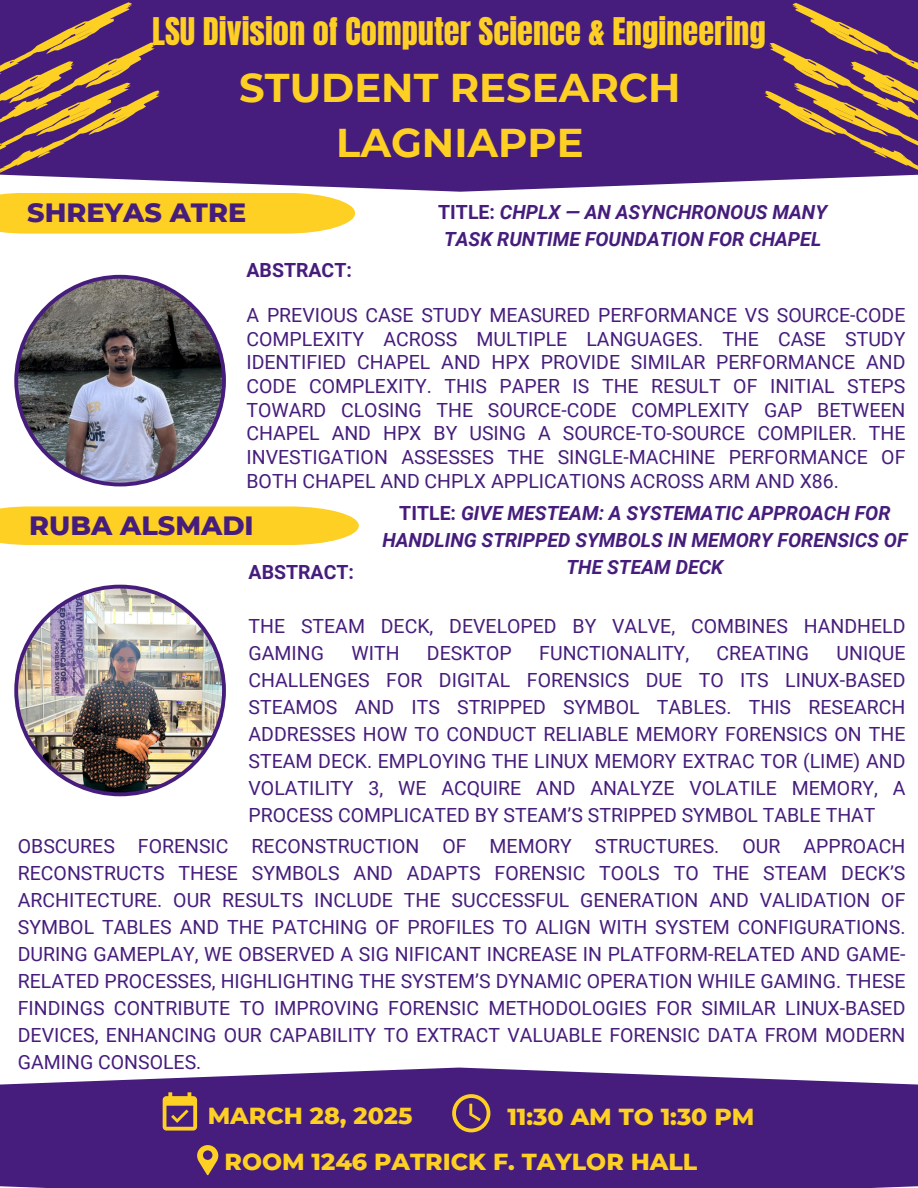
<style>
.page{position:relative;width:918px;height:1188px;background:#fff}
.page>*{position:absolute;margin:0;border:0;box-sizing:border-box;transform-origin:0 0}
.t1{font:700 40.05px/55.2px "Montserrat";color:#fdd023;text-align:center}
.t2{font:32.4px "Anton";color:#fdd023}
.t3{font:800 27px "Montserrat";color:#461d7c}
.t4{font:800 23.7px "Montserrat";color:#fdd023}
.t5{font:19.5px/27px "Roboto";color:#461d7c;text-align:justify}
.t6{font:italic 700 19.5px/27px "Roboto";color:#461d7c}
.t7{font:700 19.5px "Roboto";color:#461d7c}
.s1{font-style:normal}
</style>
<div class="page">
<svg style="left:0;top:1068px;width:918px;height:120px;background:#532c85"></svg>
<svg style="left:163px;top:1092px;width:34px;height:39px"></svg>
<svg style="left:452px;top:1094px;width:38px;height:38px"></svg>
<svg style="left:197px;top:1145px;width:21px;height:30px"></svg>
<div style="left:0;top:0;width:918px;height:192px;background:#461d7c"></div>
<svg style="left:14px;top:275px;width:212px;height:211px"></svg>
<svg style="left:0;top:2px;width:355px;height:232px;background:#7e566d"></svg>
<svg style="left:764px;top:3px;width:154px;height:189px;background:#7b5472"></svg>
<img style="left:14px;top:585px;width:212px;height:211px">
<svg style="left:0;top:506px;width:359px;height:39px;background:#fdd22f"></svg>
<h1 class="t2" style="left:152px;top:8px;width:615px">LSU Division of Computer Science &amp; Engineering</h1>
<h5 class="t1" style="left:239px;top:60px;width:443px">STUDENT RESEARCH<br>LAGNIAPPE</h5>
<p class="t3" style="left:27px;top:196px;width:220px">SHREYAS ATRE</p>
<p class="t6" style="left:438px;top:199px;width:390px"><span class="s1">TITLE:</span> CHPLX — AN ASYNCHRONOUS MANY<br>TASK RUNTIME FOUNDATION FOR CHAPEL</p>
<p class="t7" style="left:246px;top:259px;width:107px">ABSTRACT:</p>
<h3 class="t5" style="left:246px;top:304px;width:660px;line-height:23.7px">A PREVIOUS CASE STUDY MEASURED PERFORMANCE VS SOURCE-CODE COMPLEXITY ACROSS MULTIPLE LANGUAGES. THE CASE STUDY IDENTIFIED CHAPEL AND HPX PROVIDE SIMILAR PERFORMANCE AND CODE COMPLEXITY. THIS PAPER IS THE RESULT OF INITIAL STEPS TOWARD CLOSING THE SOURCE-CODE COMPLEXITY GAP BETWEEN CHAPEL AND HPX BY USING A SOURCE-TO-SOURCE COMPILER. THE INVESTIGATION ASSESSES THE SINGLE-MACHINE PERFORMANCE OF BOTH CHAPEL AND CHPLX APPLICATIONS ACROSS ARM AND X86.</h3>
<p class="t6" style="left:382px;top:499px;width:527px;text-align:center"><span class="s1">TITLE:</span> GIVE MESTEAM: A SYSTEMATIC APPROACH FOR<br>HANDLING STRIPPED SYMBOLS IN MEMORY FORENSICS OF<br>THE STEAM DECK</p>
<h3 class="t3" style="left:29px;top:509px;width:226px">RUBA ALSMADI</h3>
<h5 class="t7" style="left:249px;top:561px;width:107px">ABSTRACT:</h5>
<p class="t5" style="left:249px;top:613px;width:658px">THE STEAM DECK, DEVELOPED BY VALVE, COMBINES HANDHELD<br>GAMING</p>
<p class="t5" style="left:249px;top:640px;width:658px;text-indent:588px">UNIQUE CHALLENGES FOR DIGITAL FORENSICS DUE TO ITS LINUX-BASED STEAMOS AND ITS STRIPPED SYMBOL TABLES. THIS RESEARCH ADDRESSES HOW TO CONDUCT RELIABLE MEMORY FORENSICS ON THE STEAM DECK. EMPLOYING THE LINUX MEMORY EXTRAC TOR (LIME) AND VOLATILITY 3, WE ACQUIRE AND ANALYZE VOLATILE MEMORY, A PROCESS COMPLICATED BY STEAM’S STRIPPED SYMBOL TABLE THAT</p>
<p class="t5" style="left:18px;top:833px;width:889px">OBSCURES FORENSIC RECONSTRUCTION OF MEMORY STRUCTURES. OUR APPROACH RECONSTRUCTS THESE SYMBOLS AND ADAPTS FORENSIC TOOLS TO THE STEAM DECK’S ARCHITECTURE. OUR RESULTS INCLUDE THE SUCCESSFUL GENERATION AND VALIDATION OF SYMBOL TABLES AND THE PATCHING OF PROFILES TO ALIGN WITH SYSTEM CONFIGURATIONS.<br>DURING GAMEPLAY, WE OBSERVED A SIG NIFICANT INCREASE IN PLATFORM-RELATED AND GAME-RELATED PROCESSES, HIGHLIGHTING THE SYSTEM’S DYNAMIC OPERATION WHILE GAMING. THESE FINDINGS CONTRIBUTE TO IMPROVING FORENSIC METHODOLOGIES FOR SIMILAR LINUX-BASED DEVICES, ENHANCING OUR CAPABILITY TO EXTRACT VALUABLE FORENSIC DATA FROM MODERN GAMING CONSOLES.</p>
<p class="t5" style="left:351px;top:640px;width:50px">WITH</p>
<p class="t5" style="left:427px;top:640px;width:86px">DESKTOP</p>
<p class="t5" style="left:539px;top:640px;width:151px">FUNCTIONALITY,</p>
<p class="t5" style="left:717px;top:640px;width:94px">CREATING</p>
<h5 class="t4" style="left:208px;top:1101px;width:206px">MARCH 28, 2025</h5>
<p class="t4" style="left:507px;top:1102px;width:249px">11:30 AM TO 1:30 PM</p>
<h5 class="t4" style="left:224px;top:1147px;width:474px">ROOM 1246 PATRICK F. TAYLOR HALL</h5>
</div>
